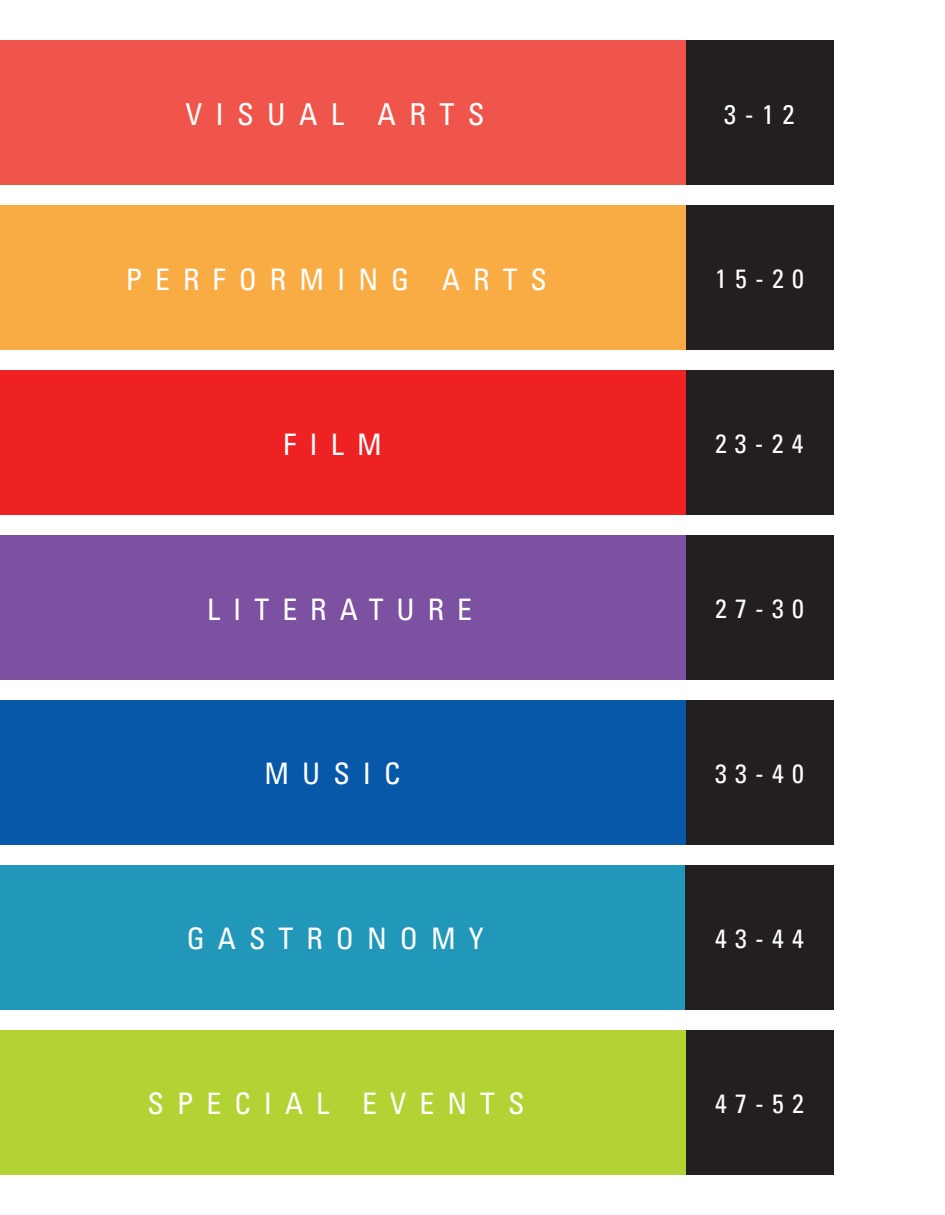
<style>
.page{position:relative;width:945px;height:1215px;background:#fff}
.page>*{position:absolute;margin:0;border:0;box-sizing:border-box;transform-origin:0 0}
.t1{font:condensed 30.3px "Univers";letter-spacing:.44em;color:#fff}
.t2{font:condensed 29.7px "Univers";letter-spacing:.44em;color:#fff}
.t3{font:condensed 27px "Univers";color:#fff}
.t4{font:condensed 26.4px "Univers";letter-spacing:.31em;color:#fff}
</style>
<div class="page">
<div style="left:0;top:40px;width:686px;height:145px;background:#f0554c"></div>
<div style="left:686px;top:40px;width:148px;height:145px;background:#231f20"></div>
<div style="left:0;top:205px;width:686px;height:145px;background:#faac44"></div>
<div style="left:686px;top:205px;width:148px;height:145px;background:#231f20"></div>
<div style="left:0;top:370px;width:686px;height:145px;background:#ee2123"></div>
<div style="left:686px;top:370px;width:148px;height:145px;background:#231f20"></div>
<div style="left:0;top:535px;width:686px;height:145px;background:#7c51a1"></div>
<div style="left:686px;top:535px;width:148px;height:145px;background:#231f20"></div>
<div style="left:0;top:700px;width:686px;height:145px;background:#0758a8"></div>
<div style="left:686px;top:700px;width:148px;height:145px;background:#231f20"></div>
<div style="left:0;top:865px;width:686px;height:145px;background:#2198ba"></div>
<div style="left:686px;top:865px;width:148px;height:145px;background:#231f20"></div>
<div style="left:0;top:1030px;width:686px;height:144px;background:#b3d234"></div>
<div style="left:686px;top:1030px;width:148px;height:144px;background:#231f20"></div>
<p class="t1" style="left:185px;top:95px;width:301px">VISUAL ARTS</p>
<p class="t3" style="left:724px;top:97px;width:72px">3-12</p>
<p class="t2" style="left:126px;top:260px;width:423px">PERFORMING ARTS</p>
<p class="t4" style="left:715px;top:262px;width:90px">15-20</p>
<p class="t2" style="left:283px;top:425px;width:100px">FILM</p>
<p class="t4" style="left:715px;top:427px;width:90px">23-24</p>
<p class="t2" style="left:207px;top:590px;width:266px">LITERATURE</p>
<p class="t4" style="left:715px;top:592px;width:90px">27-30</p>
<p class="t2" style="left:264px;top:755px;width:138px">MUSIC</p>
<p class="t4" style="left:715px;top:757px;width:90px">33-40</p>
<p class="t2" style="left:187px;top:920px;width:298px">GASTRONOMY</p>
<p class="t4" style="left:715px;top:922px;width:90px">43-44</p>
<p class="t2" style="left:147px;top:1085px;width:379px">SPECIAL EVENTS</p>
<p class="t4" style="left:715px;top:1087px;width:90px">47-52</p>
</div>
